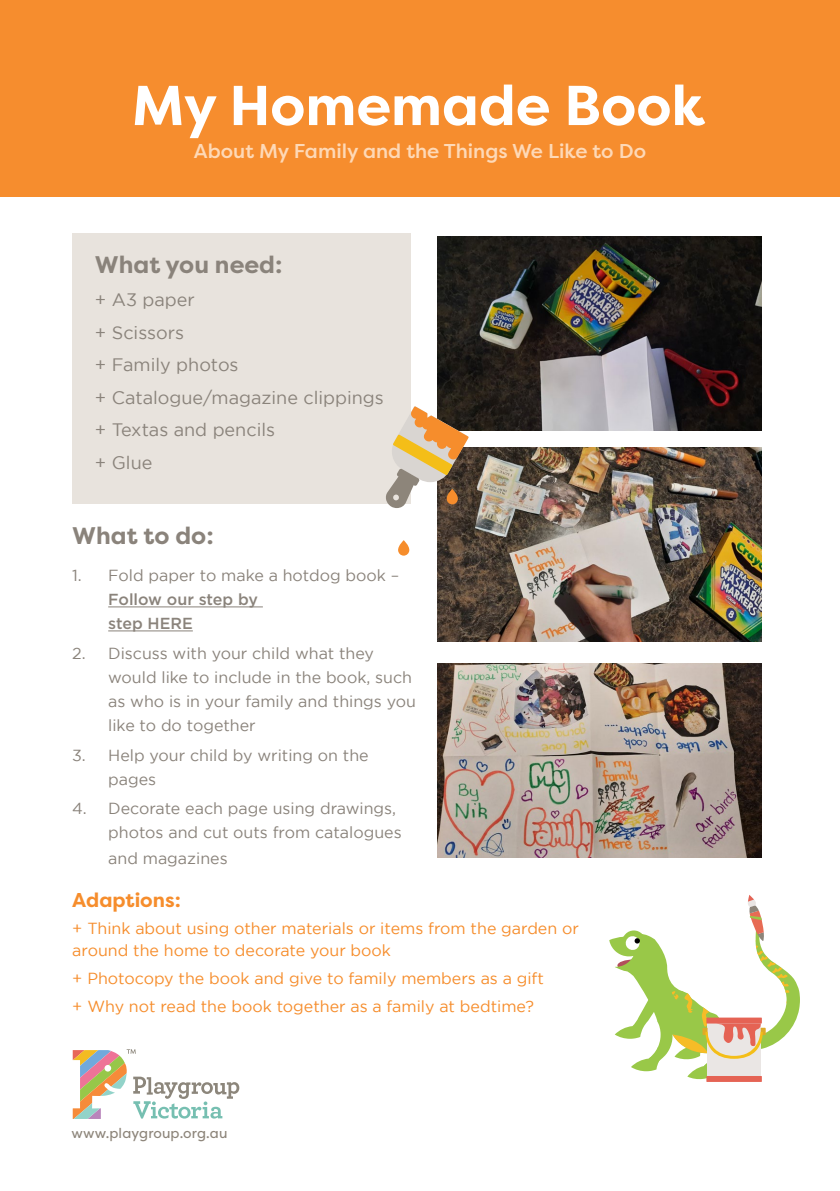
<style>
.page{position:relative;width:840px;height:1191px;background:#fff}
.page>*{position:absolute;margin:0;border:0;box-sizing:border-box;transform-origin:0 0}
.t1{font:700 56px "Filson Pro";color:#fff}
.t2{font:700 24px "Filson Pro";color:#8a837b}
.t3{font:500 20px "Filson Pro";color:#fed9b7}
.t4{font:700 20px "Filson Pro";color:#f68d2c}
.t5{font:18px/32.6px "Gotham";color:#8a837b}
.t6{font:16px/24px "Gotham";color:#8a837b}
.t7{font:16px/22px "Gotham";color:#f68d2c}
.t8{font:500 16px/24px "Gotham";color:#8a837b}
.t9{font:14px "Filson Pro";letter-spacing:.01em;color:#8d857a}
</style>
<div class="page">
<div style="left:0;top:0;width:839px;height:197px;background:#f68d2e"></div>
<svg style="left:73px;top:1049px;width:166px;height:70px"></svg>
<div style="left:72px;top:233px;width:338px;height:271px;background:#e8e3dd"></div>
<hr style="left:108px;top:606px;width:155px;height:1px;background:#8a837b">
<hr style="left:108px;top:630px;width:85px;height:1px;background:#8a837b">
<img style="left:437px;top:447px;width:324px;height:194px">
<img style="left:437px;top:663px;width:324px;height:194px">
<img style="left:437px;top:236px;width:324px;height:194px">
<div style="left:706px;top:1076px;width:55px;height:6px;background:#e56354"></div>
<svg style="left:609px;top:895px;width:190px;height:184px"></svg>
<svg style="left:386px;top:406px;width:82px;height:102px"></svg>
<svg style="left:446px;top:489px;width:11px;height:15px"></svg>
<svg style="left:398px;top:540px;width:11px;height:15px"></svg>
<h1 class="t1" style="left:132px;top:70px;width:574px">My Homemade Book</h1>
<p class="t3" style="left:194px;top:137px;width:453px">About My Family and the Things We Like to Do</p>
<h2 class="t2" style="left:95px;top:250px;width:189px">What you need:</h2>
<p class="t5" style="left:95px;top:283px;width:290px">+ A3 paper<br>+ Scissors<br>+ Family photos<br>+ Catalogue/magazine clippings + Textas and pencils<br>+ Glue</p>
<h2 class="t2" style="left:72px;top:521px;width:143px">What to do:</h2>
<p class="t6" style="left:72px;top:563px;width:328px">1. Fold paper to make a hotdog book –</p>
<p class="t8" style="left:108px;top:587px;width:151px">Follow our step by step HERE</p>
<p class="t6" style="left:108px;top:641px;width:309px;text-indent:-36px">2. Discuss with your child what they would like to include in the book, such as who is in your family and things you like to do together</p>
<p class="t6" style="left:108px;top:743px;width:262px;text-indent:-36px">3. Help your child by writing on the pages</p>
<p class="t6" style="left:108px;top:796px;width:295px;text-indent:-36px">4. Decorate each page using drawings, photos and cut outs from catalogues</p>
<p class="t6" style="left:108px;top:846px;width:121px">and magazines</p>
<p class="t4" style="left:72px;top:887px;width:110px">Adaptions:</p>
<p class="t7" style="left:72px;top:917px;width:508px">+ Think about using other materials or items from the garden or around the home to decorate your book</p>
<p class="t7" style="left:72px;top:964px;width:473px;line-height:27.6px">+ Photocopy the book and give to family members as a gift + Why not read the book together as a family at bedtime?</p>
<p class="t9" style="left:71px;top:1123px;width:157px">www.playgroup.org.au</p>
</div>
